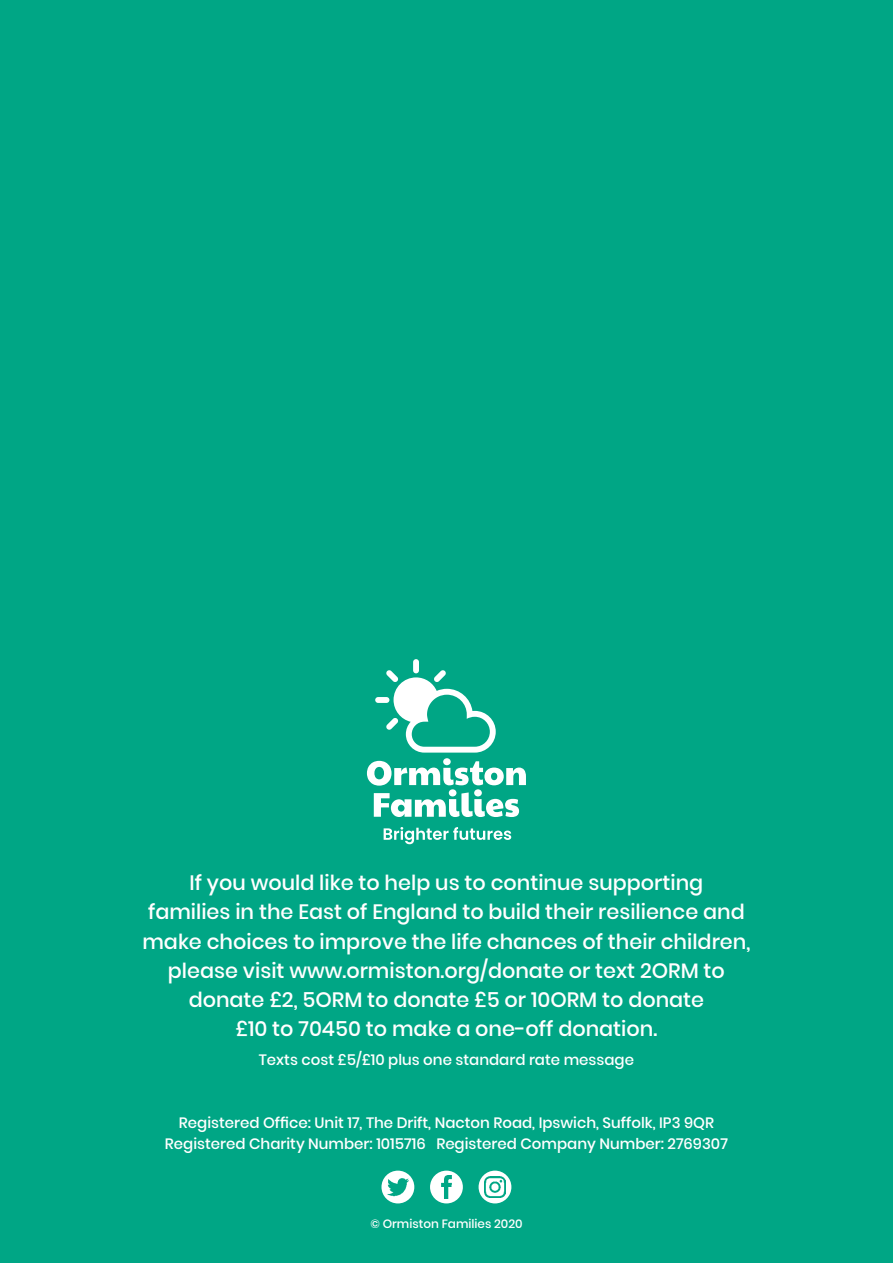
<style>
.page{position:relative;width:893px;height:1263px;background:#00a685}
.page>*{position:absolute;margin:0;border:0;box-sizing:border-box;transform-origin:0 0}
.t1{font:500 20.85px/29.1px "Poppins";color:#fff;text-align:center}
.t2{font:500 15px/21px "Poppins";color:#fff;text-align:center}
.t3{font:500 12px "Poppins";color:#fff}
</style>
<div class="page">
<div style="left:381px;top:1170px;width:33px;height:33px;background:#fff;border-radius:50%"></div>
<img style="left:387px;top:1178px;width:22px;height:19px">
<div style="left:430px;top:1170px;width:33px;height:33px;background:#fff;border-radius:50%"></div>
<img style="left:435px;top:1175px;width:23px;height:23px">
<svg style="left:479px;top:1170px;width:32px;height:33px"></svg>
<img style="left:485px;top:1176px;width:20px;height:21px">
<svg style="left:367px;top:659px;width:159px;height:185px"></svg>
<p class="t1" style="left:142px;top:869px;width:609px">If you would like to help us to continue supporting<br>families in the East of England to build their resilience and make choices to improve the life chances of their children, please visit www.ormiston.org/donate or text 2ORM to donate £2, 5ORM to donate £5 or 10ORM to donate<br>£10 to 70450 to make a one-off donation.</p>
<p class="t2" style="left:259px;top:1050px;width:377px">Texts cost £5/£10 plus one standard rate message</p>
<p class="t2" style="left:165px;top:1112px;width:564px">Registered Office: Unit 17, The Drift, Nacton Road, Ipswich, Suffolk, IP3 9QR<br>Registered Charity Number: 1015716 Registered Company Number: 2769307</p>
<p class="t3" style="left:370px;top:1217px;width:154px">© Ormiston Families 2020</p>
</div>
